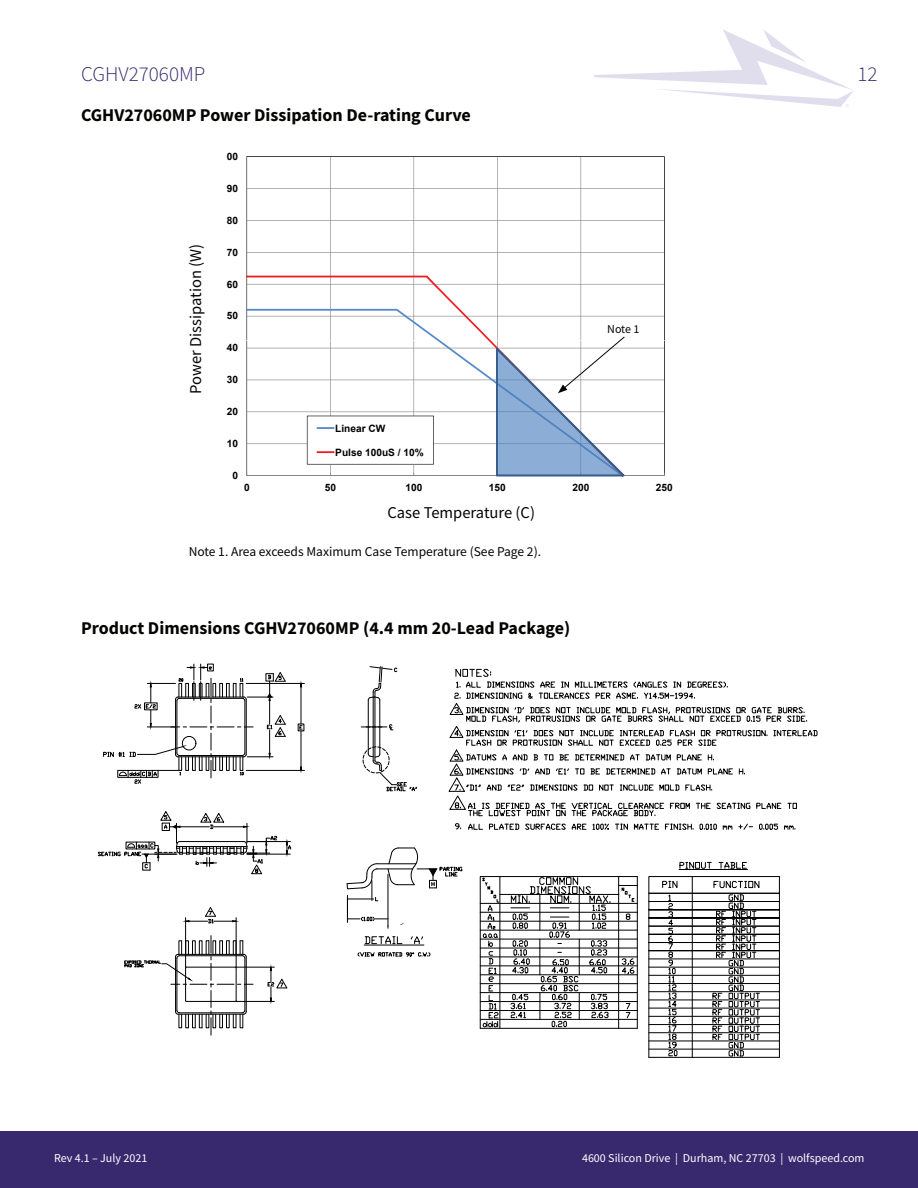
<style>
.page{position:relative;width:918px;height:1188px;background:#fff}
.page>*{position:absolute;margin:0;border:0;box-sizing:border-box;transform-origin:0 0}
.t1{font:300 21px "Source Sans Pro";color:#38296e}
.t2{font:700 18px "Source Sans Pro";color:#040503}
.t3{font:16.5px "Source Sans Pro";color:#040503}
.t4{font:13.5px "Source Sans Pro";color:#040503}
.t5{font:12px "Source Sans Pro";color:#fff}
.t6{font:12px "Source Sans Pro";color:#040503}
.t7{font:700 10.2px "Arial";letter-spacing:.005em;color:#000}
</style>
<div class="page">
<svg style="left:594px;top:29px;width:259px;height:78px"></svg>
<div style="left:0;top:1131px;width:918px;height:57px;background:#38296e"></div>
<svg style="left:246px;top:156px;width:419px;height:185px"></svg>
<svg style="left:496px;top:341px;width:169px;height:136px"></svg>
<div style="left:593px;top:324px;width:61px;height:13px;background:#fff"></div>
<svg style="left:246px;top:276px;width:379px;height:200px"></svg>
<svg style="left:361px;top:724px;width:32px;height:6px"></svg>
<hr style="left:373px;top:692px;width:1px;height:68px;background:#000">
<hr style="left:375px;top:692px;width:1px;height:68px;background:#000">
<hr style="left:368px;top:700px;width:1px;height:54px;background:#000">
<hr style="left:379px;top:700px;width:1px;height:54px;background:#000">
<svg style="left:367px;top:666px;width:30px;height:35px"></svg>
<svg style="left:362px;top:746px;width:55px;height:46px"></svg>
<svg style="left:358px;top:952px;width:72px;height:5px"></svg>
<svg style="left:364px;top:936px;width:39px;height:8px"></svg>
<svg style="left:410px;top:936px;width:14px;height:8px"></svg>
<hr style="left:364px;top:945px;width:60px;height:1px;background:#000">
<hr style="left:388px;top:874px;width:1px;height:54px;background:#000">
<svg style="left:346px;top:847px;width:116px;height:80px"></svg>
<hr style="left:246px;top:683px;width:59px;height:1px;background:#000">
<hr style="left:246px;top:770px;width:59px;height:1px;background:#000">
<hr style="left:301px;top:687px;width:1px;height:37px;background:#000">
<hr style="left:301px;top:731px;width:1px;height:36px;background:#000">
<div style="left:298px;top:724px;width:6px;height:7px;border:1px solid #000"></div>
<hr style="left:247px;top:854px;width:43px;height:1px;background:#000">
<hr style="left:247px;top:841px;width:43px;height:1px;background:#000">
<svg style="left:286px;top:841px;width:5px;height:14px"></svg>
<svg style="left:98px;top:811px;width:179px;height:63px"></svg>
<svg style="left:124px;top:936px;width:129px;height:99px"></svg>
<hr style="left:236px;top:918px;width:1px;height:49px;background:#000">
<hr style="left:185px;top:918px;width:1px;height:49px;background:#000">
<hr style="left:236px;top:967px;width:38px;height:1px;background:#000">
<hr style="left:236px;top:1001px;width:38px;height:1px;background:#000">
<svg style="left:268px;top:966px;width:19px;height:36px"></svg>
<svg style="left:185px;top:907px;width:52px;height:17px"></svg>
<svg style="left:479px;top:876px;width:159px;height:153px"></svg>
<svg style="left:648px;top:861px;width:132px;height:197px"></svg>
<svg style="left:103px;top:664px;width:183px;height:120px"></svg>
<svg style="left:448px;top:668px;width:369px;height:162px"></svg>
<p class="t1" style="left:81px;top:61px;width:126px">CGHV27060MP</p>
<p class="t1" style="left:857px;top:61px;width:22px">12</p>
<p class="t2" style="left:81px;top:103px;width:391px">CGHV27060MP Power Dissipation De-rating Curve</p>
<p class="t7" style="left:221px;top:149px;width:18px">100</p>
<p class="t7" style="left:227px;top:181px;width:13px">90</p>
<p class="t3" style="left:185px;top:394px;width:151px;rotate:-90deg">Power Dissipation (W)</p>
<p class="t7" style="left:227px;top:213px;width:13px">80</p>
<p class="t7" style="left:227px;top:245px;width:13px">70</p>
<p class="t7" style="left:227px;top:277px;width:13px">60</p>
<p class="t7" style="left:227px;top:309px;width:13px">50</p>
<p class="t7" style="left:227px;top:341px;width:13px">40</p>
<p class="t7" style="left:227px;top:373px;width:13px">30</p>
<p class="t7" style="left:227px;top:404px;width:13px">20</p>
<p class="t7" style="left:227px;top:436px;width:13px">10</p>
<p class="t7" style="left:233px;top:468px;width:7px">0</p>
<p class="t7" style="left:335px;top:421px;width:52px">Linear CW</p>
<p class="t7" style="left:335px;top:445px;width:90px">Pulse 100uS / 10%</p>
<p class="t6" style="left:607px;top:322px;width:34px">Note 1</p>
<p class="t7" style="left:244px;top:481px;width:7px">0</p>
<p class="t7" style="left:325px;top:481px;width:13px">50</p>
<p class="t7" style="left:405px;top:481px;width:18px">100</p>
<p class="t7" style="left:489px;top:481px;width:18px">150</p>
<p class="t7" style="left:572px;top:481px;width:18px">200</p>
<p class="t7" style="left:656px;top:481px;width:18px">250</p>
<p class="t3" style="left:388px;top:503px;width:149px">Case Temperature (C)</p>
<p class="t4" style="left:189px;top:543px;width:354px">Note 1. Area exceeds Maximum Case Temperature (See Page 2).</p>
<p class="t2" style="left:81px;top:616px;width:491px">Product Dimensions CGHV27060MP (4.4 mm 20-Lead Package)</p>
<p class="t5" style="left:54px;top:1150px;width:95px">Rev 4.1 – July 2021</p>
<p class="t5" style="left:582px;top:1150px;width:284px">4600 Silicon Drive | Durham, NC 27703 | wolfspeed.com</p>
</div>
